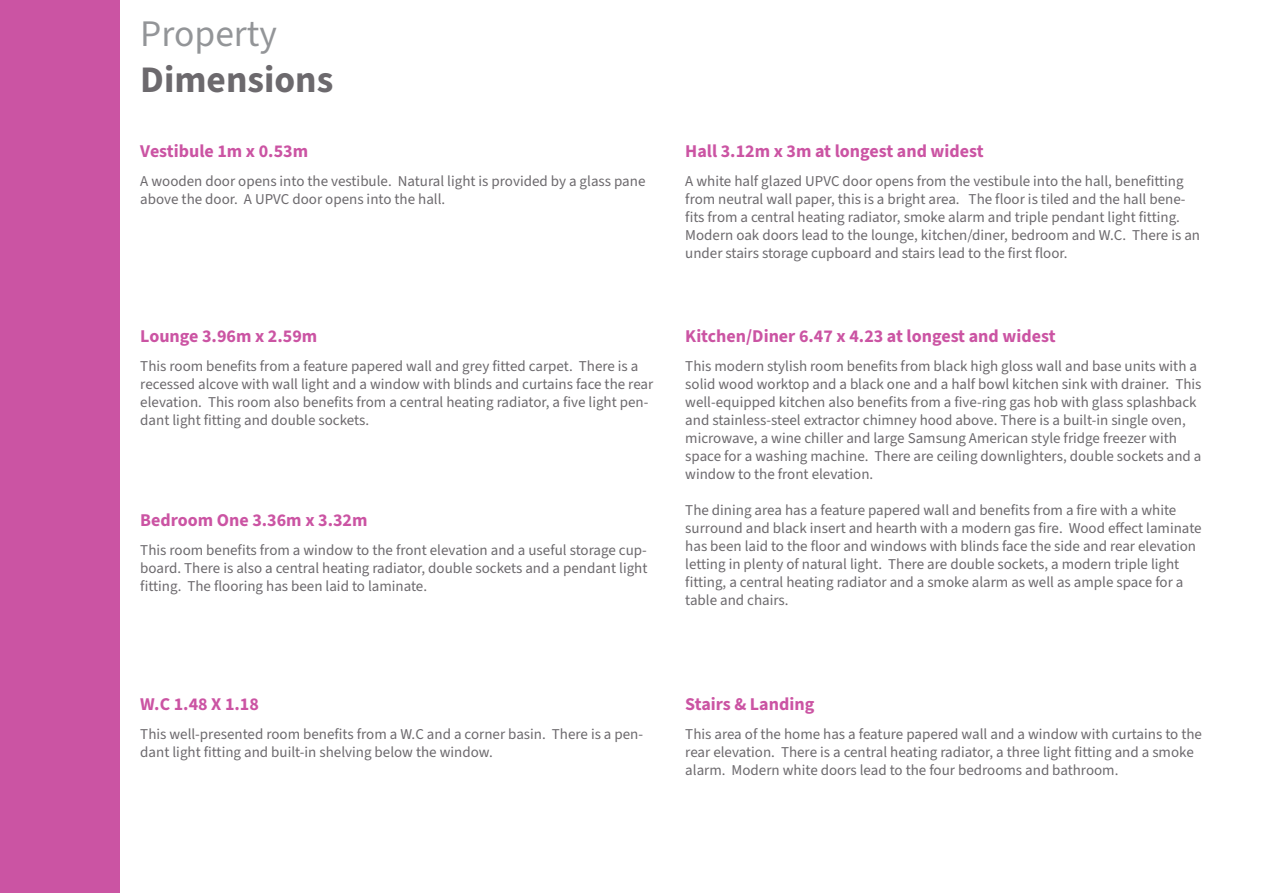
<style>
.page{position:relative;width:1263px;height:893px;background:#fff}
.page>*{position:absolute;margin:0;border:0;box-sizing:border-box;transform-origin:0 0}
.t1{font:700 37.5px "Source Sans 3";color:#6c696d}
.t2{font:37.5px "Source Sans 3";color:#939598}
.t3{font:700 18px "Source Sans 3";color:#cb54a3}
.t4{font:15px/18px "Source Sans 3";color:#6c696d}
</style>
<div class="page">
<div style="left:0;top:0;width:119px;height:893px;background:#cb54a3"></div>
<p class="t2" style="left:140px;top:10px;width:138px">Property</p>
<p class="t1" style="left:140px;top:54px;width:195px">Dimensions</p>
<p class="t3" style="left:140px;top:140px;width:169px">Vestibule 1m x 0.53m</p>
<p class="t4" style="left:140px;top:172px;width:507px">A wooden door opens into the vestibule. Natural light is provided by a glass pane above the door. A UPVC door opens into the hall.</p>
<p class="t3" style="left:140px;top:324px;width:178px">Lounge 3.96m x 2.59m</p>
<p class="t4" style="left:140px;top:356px;width:514px">This room benefits from a feature papered wall and grey fitted carpet. There is a recessed alcove with wall light and a window with blinds and curtains face the rear elevation. This room also benefits from a central heating radiator, a five light pen&shy;dant light fitting and double sockets.</p>
<p class="t3" style="left:140px;top:508px;width:229px">Bedroom One 3.36m x 3.32m</p>
<p class="t4" style="left:140px;top:541px;width:509px;text-align:justify">This room benefits from a window to the front elevation and a useful storage cup&shy;board. There is also a central heating radiator, double sockets and a pendant light fitting. The flooring has been laid to laminate.</p>
<p class="t3" style="left:685px;top:140px;width:300px">Hall 3.12m x 3m at longest and widest</p>
<p class="t4" style="left:685px;top:172px;width:516px">A white half glazed UPVC door opens from the vestibule into the hall, benefitting from neutral wall paper, this is a bright area. The floor is tiled and the hall bene&shy;fits from a central heating radiator, smoke alarm and triple pendant light fitting.<br>Modern oak doors lead to the lounge, kitchen/diner, bedroom and W.C. There is an under stairs storage cupboard and stairs lead to the first floor.</p>
<p class="t3" style="left:685px;top:324px;width:372px">Kitchen/Diner 6.47 x 4.23 at longest and widest</p>
<p class="t4" style="left:685px;top:356px;width:518px">This modern stylish room benefits from black high gloss wall and base units with a solid wood worktop and a black one and a half bowl kitchen sink with drainer. This well-equipped kitchen also benefits from a five-ring gas hob with glass splashback and stainless-steel extractor chimney hood above. There is a built-in single oven, microwave, a wine chiller and large Samsung American style fridge freezer with space for a washing machine. There are ceiling downlighters, double sockets and a window to the front elevation.</p>
<p class="t4" style="left:685px;top:500px;width:518px">The dining area has a feature papered wall and benefits from a fire with a white surround and black insert and hearth with a modern gas fire. Wood effect laminate has been laid to the floor and windows with blinds face the side and rear elevation letting in plenty of natural light. There are double sockets, a modern triple light fitting, a central heating radiator and a smoke alarm as well as ample space for a table and chairs.</p>
<p class="t3" style="left:140px;top:692px;width:120px">W.C 1.48 X 1.18</p>
<p class="t4" style="left:140px;top:725px;width:504px">This well-presented room benefits from a W.C and a corner basin. There is a pen&shy;dant light fitting and built-in shelving below the window.</p>
<p class="t3" style="left:685px;top:692px;width:130px">Stairs &amp; Landing</p>
<p class="t4" style="left:685px;top:725px;width:518px">This area of the home has a feature papered wall and a window with curtains to the rear elevation. There is a central heating radiator, a three light fitting and a smoke alarm. Modern white doors lead to the four bedrooms and bathroom.</p>
</div>
